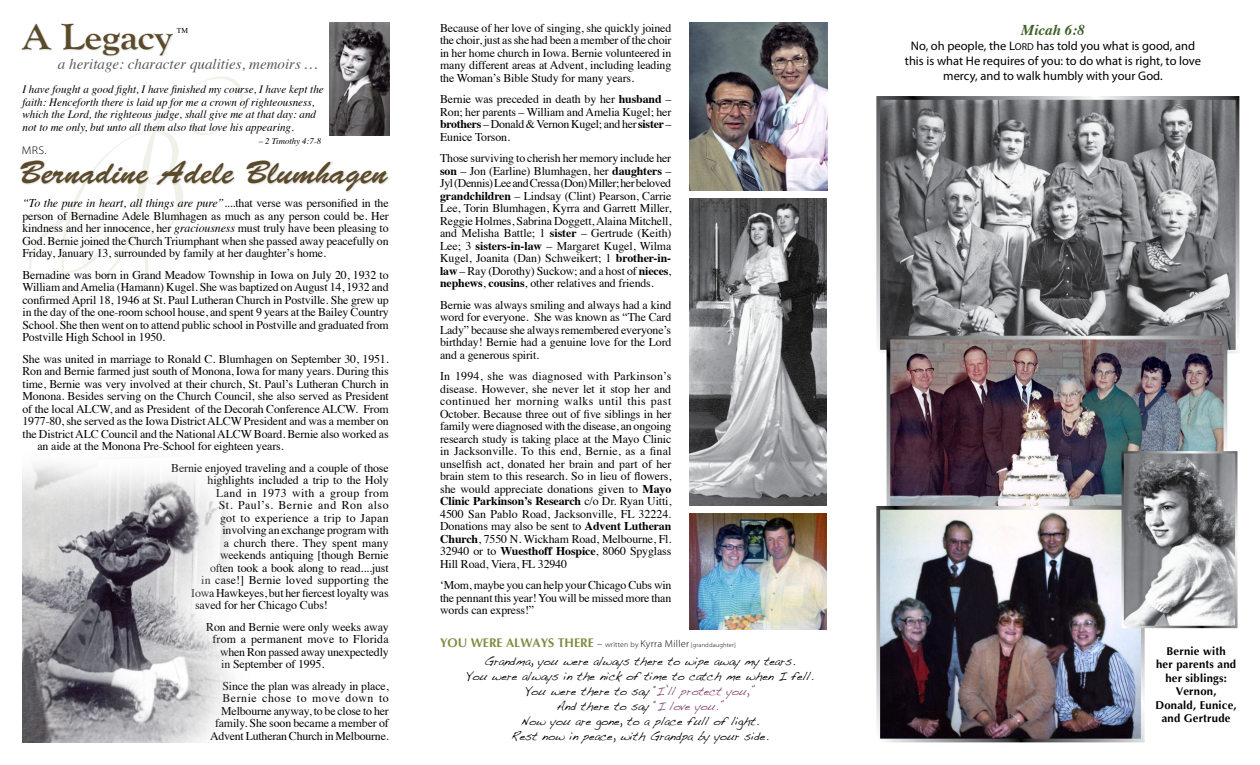
<style>
.page{position:relative;width:1260px;height:765px;background:#fff}
.page>*{position:absolute;margin:0;border:0;box-sizing:border-box;transform-origin:0 0}
.t1{font:700 37.5px "Goudy Old Style T";color:#5b4a2a;scale:1.1 1}
.t2{font:32.5px "Brush Script";color:#5b4a2a}
.t3{font:italic 15px "Times";color:#58595b}
.t4{font:italic 700 15px "Times";color:#3b5f24}
.t5{font:12.5px/15px "Myriad Pro";color:#000;text-align:center}
.t6{font:700 12.5px "Optima";color:#7b8d40}
.t7{font:11.88px/12.5px "Times";letter-spacing:-.01em;color:#000;text-align:justify}
.t8{font:11.88px/15px "Handwriting Dakota";color:#000;text-align:center;scale:.95 1}
.t9{font:11.88px "Times";letter-spacing:.01em;color:#000}
.t10{font:11.88px "Times";letter-spacing:.02em;color:#000}
.t11{font:11.88px "Times";letter-spacing:.015em;color:#000}
.t12{font:11.88px "Times";letter-spacing:.04em;color:#000}
.t13{font:11.88px "Times";letter-spacing:.035em;color:#000}
.t14{font:italic 11.25px/12.5px "Times";color:#000}
.t15{font:700 11.25px/13.5px "Optima";letter-spacing:.02em;color:#000;text-align:center}
.t16{font:300 11.25px "Myriad Pro";color:#000;scale:1.1 1}
.t17{font:italic 8.75px "Times";color:#000}
.t18{font:7.5px "Times";color:#000}
.s1{font-style:italic}
.s2{font-weight:700}
.s3{font-family:"Myriad Pro";font-weight:300;font-size:10px;color:#000}
.s4{font-family:"Myriad Pro";font-weight:300;font-size:7.5px;color:#000}
.s5{font-family:"Myriad Pro";font-weight:300;font-size:6.25px;color:#000}
.s6{color:#86456b}
.s7{font-size:10px}
</style>
<div class="page">
<div style="left:21px;top:22px;width:155px;height:35px;background:#000;opacity:.15"></div>
<div style="left:20px;top:160px;width:371px;height:34px;background:#000;opacity:.15"></div>
<img style="left:22px;top:465px;width:212px;height:277px">
<img style="left:689px;top:22px;width:139px;height:169px">
<img style="left:689px;top:513px;width:138px;height:117px">
<img style="left:689px;top:198px;width:138px;height:308px">
<img style="left:881px;top:101px;width:353px;height:248px">
<div style="left:876px;top:96px;width:363px;height:258px;border:4px solid #fff"></div>
<img style="left:330px;top:22px;width:60px;height:113px">
<img style="left:892px;top:341px;width:330px;height:165px">
<img style="left:881px;top:511px;width:259px;height:226px">
<div style="left:876px;top:506px;width:269px;height:236px;border:4px solid #fff"></div>
<img style="left:1125px;top:454px;width:110px;height:171px">
<div style="left:1122px;top:451px;width:116px;height:177px;border:2px solid #fff"></div>
<svg style="left:20px;top:160px;width:291px;height:34px"></svg>
<h1 class="t1" style="left:22px;top:15px;width:138px">A Legacy</h1>
<p class="t18" style="left:177px;top:24px;width:13px">TM</p>
<p class="t3" style="left:58px;top:51px;width:261px">a heritage: character qualities, memoirs . . .</p>
<p class="t14" style="left:22px;top:83px;width:303px">I have fought a good fight, I have finished my course, I have kept the faith: Henceforth there is laid up for me a crown of righteousness, which the Lord, the righteous judge, shall give me at that day: and not to me only, but unto all them also that love his appearing.</p>
<p class="t17" style="left:259px;top:133px;width:64px">– 2 Timothy 4:7-8</p>
<p class="t16" style="left:22px;top:143px;width:24px">MRS.</p>
<h2 class="t2" style="left:19px;top:154px;width:370px">Bernadine Adele Blumhagen</h2>
<p class="t7" style="left:22px;top:196px;width:368px"><span class="s1">“To the pure in heart, all things are pure”</span>....that verse was personified in the person of Bernadine Adele Blumhagen as much as any person could be. Her kindness and her innocence, her <span class="s1">graciousness</span> must truly have been pleasing to God. Bernie joined the Church Triumphant when she passed away peacefully on Friday, January 13, surrounded by family at her daughter’s home.</p>
<p class="t7" style="left:22px;top:267px;width:368px">Bernadine was born in Grand Meadow Township in Iowa on July 20, 1932 to William and Amelia (Hamann) Kugel. She was baptized on August 14, 1932 and confirmed April 18, 1946 at St. Paul Lutheran Church in Postville. She grew up in the day of the one-room school house, and spent 9 years at the Bailey Country School. She then went on to attend public school in Postville and graduated from Postville High School in 1950.</p>
<p class="t7" style="left:22px;top:351px;width:368px">She was united in marriage to Ronald C. Blumhagen on September 30, 1951.</p>
<p class="t7" style="left:22px;top:364px;width:368px">Ron and Bernie farmed just south of Monona, Iowa for many years. During this</p>
<p class="t7" style="left:22px;top:376px;width:368px">time, Bernie was very involved at their church, St. Paul’s Lutheran Church in</p>
<p class="t7" style="left:22px;top:389px;width:368px">Monona. Besides serving on the Church Council, she also served as President</p>
<p class="t7" style="left:22px;top:401px;width:368px">of the local ALCW, and as President of the Decorah Conference ALCW. From</p>
<p class="t7" style="left:22px;top:414px;width:368px">1977-80, she served as the Iowa District ALCW President and was a member on</p>
<p class="t7" style="left:22px;top:426px;width:368px">the District ALC Council and the National ALCW Board. Bernie also worked as</p>
<p class="t7" style="left:37px;top:439px;width:248px">an aide at the Monona Pre-School for eighteen years.</p>
<p class="t7" style="left:171px;top:460px;width:219px">Bernie enjoyed traveling and a couple of those</p>
<p class="t7" style="left:208px;top:473px;width:183px">highlights included a trip to the Holy</p>
<p class="t13" style="left:216px;top:482px;width:174px">Land in 1973 with a group from</p>
<p class="t12" style="left:219px;top:494px;width:171px">St. Paul’s. Bernie and Ron also</p>
<p class="t10" style="left:220px;top:507px;width:170px">got to experience a trip to Japan</p>
<p class="t7" style="left:223px;top:523px;width:168px">involving an exchange program with</p>
<p class="t9" style="left:224px;top:532px;width:167px">a church there. They spent many</p>
<p class="t7" style="left:220px;top:548px;width:170px">weekends antiquing [though Bernie</p>
<p class="t7" style="left:210px;top:560px;width:180px">often took a book along to read....just</p>
<p class="t9" style="left:201px;top:569px;width:189px">in case!] Bernie loved supporting the</p>
<p class="t7" style="left:191px;top:585px;width:199px">Iowa Hawkeyes, but her fiercest loyalty was</p>
<p class="t7" style="left:195px;top:598px;width:134px">saved for her Chicago Cubs!</p>
<p class="t7" style="left:206px;top:619px;width:184px">Ron and Bernie were only weeks away</p>
<p class="t11" style="left:212px;top:628px;width:178px">from a permanent move to Florida</p>
<p class="t7" style="left:220px;top:644px;width:170px">when Ron passed away unexpectedly</p>
<p class="t7" style="left:221px;top:657px;width:105px">in September of 1995.</p>
<p class="t7" style="left:210px;top:678px;width:180px;text-align:right">Since the plan was already in place, Bernie chose to move down to Melbourne anyway, to be close to her family. She soon became a member of Advent Lutheran Church in Melbourne.</p>
<p class="t7" style="left:440px;top:20px;width:233px">Because of her love of singing, she quickly joined the choir, just as she had been a member of the choir in her home church in Iowa. Bernie volunteered in many different areas at Advent, including leading the Woman’s Bible Study for many years.</p>
<p class="t7" style="left:440px;top:92px;width:233px">Bernie was preceded in death by her <span class="s2">husband</span> – Ron; her parents – William and Amelia Kugel; her <span class="s2">brothers</span> – Donald &amp; Vernon Kugel; and her <span class="s2">sister</span> – Eunice Torson.</p>
<p class="t7" style="left:440px;top:151px;width:233px">Those surviving to cherish her memory include her <span class="s2">son</span> – Jon (Earline) Blumhagen, her <span class="s2">daughters</span> – Jyl (Dennis) Lee and Cressa (Don) Miller; her beloved <span class="s2">grandchildren</span> – Lindsay (Clint) Pearson, Carrie Lee, Torin Blumhagen, Kyrra and Garrett Miller, Reggie Holmes, Sabrina Doggett, Alaina Mitchell, and Melisha Battle; 1 <span class="s2">sister</span> – Gertrude (Keith)<br>Lee; 3 <span class="s2">sisters-in-law</span> – Margaret Kugel, Wilma Kugel, Joanita (Dan) Schweikert; 1 <span class="s2">brother-in&shy;law</span> – Ray (Dorothy) Suckow; and a host of <span class="s2">nieces</span>, <span class="s2">nephews</span>, <span class="s2">cousins</span>, other relatives and friends.</p>
<p class="t7" style="left:440px;top:297px;width:233px">Bernie was always smiling and always had a kind word for everyone. She was known as “The Card Lady” because she always remembered everyone’s birthday! Bernie had a genuine love for the Lord and a generous spirit.</p>
<p class="t7" style="left:440px;top:369px;width:233px">In 1994, she was diagnosed with Parkinson’s disease. However, she never let it stop her and continued her morning walks until this past October. Because three out of five siblings in her family were diagnosed with the disease, an ongoing research study is taking place at the Mayo Clinic in Jacksonville. To this end, Bernie, as a final unselfish act, donated her brain and part of her brain stem to this research. So in lieu of flowers, she would appreciate donations given to <span class="s2">Mayo Clinic Parkinson’s Research</span> c/o Dr. Ryan Uitti, 4500 San Pablo Road, Jacksonville, FL 32224.<br>Donations may also be sent to <span class="s2">Advent Lutheran Church</span>, 7550 N. Wickham Road, Melbourne, Fl.<br>32940 or to <span class="s2">Wuesthoff Hospice</span>, 8060 Spyglass Hill Road, Viera, FL 32940</p>
<p class="t7" style="left:440px;top:578px;width:233px">‘Mom, maybe you can help your Chicago Cubs win the pennant this year! You will be missed more than words can express!”</p>
<p class="t6" style="left:440px;top:636px;width:297px">YOU WERE ALWAYS THERE <span class="s3">–</span> <span class="s4">written by</span> <span class="s3">Kyrra Miller</span> <span class="s5">[granddaughter]</span></p>
<p class="t8" style="left:466px;top:654px;width:367px">Grandma, you were always there to wipe away my tears.<br>You were always in the nick of time to catch me when I fell.<br>You were there to say <span class="s6">“I’ll protect you,”<br></span>And there to say <span class="s6">“I love you.”<br></span>Now you are gone, to a place full of light.<br>Rest now in peace, with Grandpa by your side.</p>
<p class="t4" style="left:1021px;top:16px;width:65px">Micah 6:8</p>
<p class="t5" style="left:905px;top:38px;width:298px">No, oh people, the L<span class="s7">ORD</span> has told you what is good, and this is what He requires of you: to do what is right, to love mercy, and to walk humbly with your God.</p>
<p class="t15" style="left:1155px;top:644px;width:83px">Bernie with<br>her parents and her siblings:<br>Vernon,<br>Donald, Eunice, and Gertrude</p>
</div>
